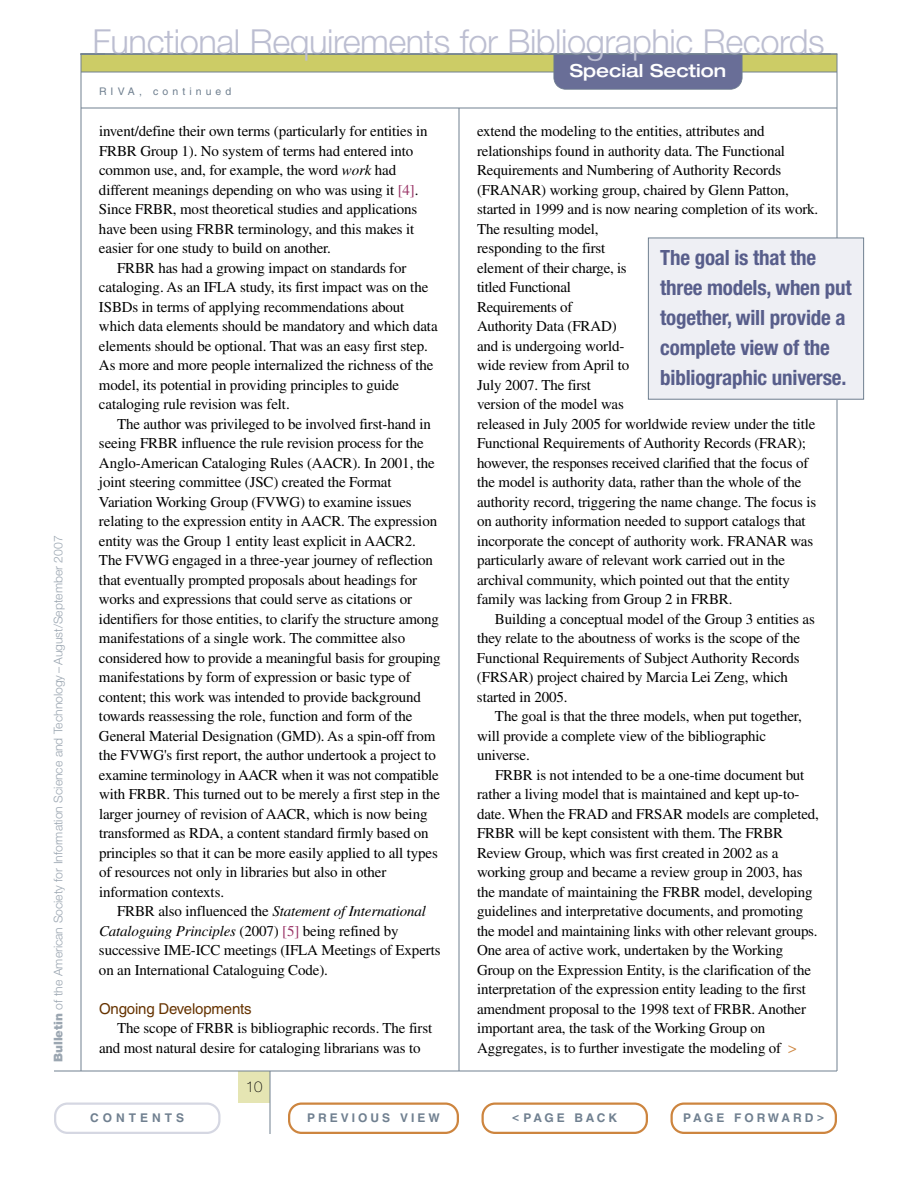
<style>
.page{position:relative;width:918px;height:1188px;background:#fff}
.page>*{position:absolute;margin:0;border:0;box-sizing:border-box;transform-origin:0 0}
.t1{font:300 34.5px "Helvetica Neue";letter-spacing:-.015em;color:#bcbed1}
.t2{font:700 condensed 21px/30px "Helvetica Neue";letter-spacing:-.01em;color:#585e8b}
.t3{font:500 expanded 18px "Helvetica Neue";color:#fff}
.t4{font:15px/19.5px "Times";letter-spacing:-.01em;color:#000}
.t5{font:15px "Helvetica";letter-spacing:-.01em;color:#630}
.t6{font:100 15px "Helvetica Neue";color:#000}
.t7{font:300 12px "Helvetica Neue";letter-spacing:-.005em;color:#9ba6b1}
.t8{font:700 12px "Helvetica";letter-spacing:.25em;color:#708090}
.t9{font:700 12px "Helvetica";letter-spacing:.215em;color:#708090}
.t10{font:700 12px "Helvetica";letter-spacing:.335em;color:#708090}
.t11{font:10.5px "Helvetica";letter-spacing:.39em;color:#708090}
.s1{font-weight:900}
.s2{font-style:italic}
.s3{color:#936}
.s4{color:#cd853f}
</style>
<div class="page">
<div style="left:81px;top:54px;width:756px;height:18px;background:#cc6"></div>
<div style="left:238px;top:1071px;width:32px;height:31px;background:#e5e5b3"></div>
<svg style="left:54px;top:1102px;width:166px;height:32px"></svg>
<hr style="left:81px;top:72px;width:756px;height:1px;background:#708090">
<hr style="left:54px;top:1071px;width:783px;height:1px;background:#708090">
<hr style="left:270px;top:1071px;width:1px;height:63px;background:#708090">
<hr style="left:81px;top:54px;width:1px;height:1017px;background:#708090">
<hr style="left:459px;top:108px;width:1px;height:963px;background:#708090">
<hr style="left:837px;top:54px;width:1px;height:1017px;background:#708090">
<hr style="left:81px;top:108px;width:756px;height:1px;background:#708090">
<svg style="left:670px;top:1102px;width:167px;height:32px"></svg>
<svg style="left:482px;top:1102px;width:166px;height:32px"></svg>
<svg style="left:288px;top:1102px;width:171px;height:32px"></svg>
<hr style="left:80px;top:54px;width:757px;height:1px;background:#708090">
<div style="left:554px;top:55px;width:188px;height:35px;background:#696e97"></div>
<div style="left:648px;top:238px;width:216px;height:161px;background:#eeeff4"></div>
<div style="left:648px;top:238px;width:216px;height:162px;border:1px solid #708090"></div>
<p class="t7" style="left:54px;top:1062px;width:528px;rotate:-90deg"><span class="s1">Bulletin</span> of the American Society for Information Science and Technology – August/September 2007</p>
<h1 class="t1" style="left:93px;top:29px;width:734px">Functional Requirements for Bibliographic Records</h1>
<p class="t11" style="left:99px;top:87px;width:134px">RIVA, continued</p>
<p class="t4" style="left:99px;top:123px;width:330px">invent/define their own terms (particularly for entities in FRBR Group 1). No system of terms had entered into common use, and, for example, the word <span class="s2">work</span> had different meanings depending on who was using it <span class="s3">[4]</span>.<br>Since FRBR, most theoretical studies and applications have been using FRBR terminology, and this makes it easier for one study to build on another.</p>
<p class="t4" style="left:99px;top:260px;width:340px;text-indent:18px">FRBR has had a growing impact on standards for cataloging. As an IFLA study, its first impact was on the ISBDs in terms of applying recommendations about which data elements should be mandatory and which data elements should be optional. That was an easy first step.<br>As more and more people internalized the richness of the model, its potential in providing principles to guide cataloging rule revision was felt.</p>
<p class="t4" style="left:99px;top:416px;width:343px;text-indent:18px">The author was privileged to be involved first-hand in seeing FRBR influence the rule revision process for the Anglo-American Cataloging Rules (AACR). In 2001, the joint steering committee (JSC) created the Format Variation Working Group (FVWG) to examine issues relating to the expression entity in AACR. The expression entity was the Group 1 entity least explicit in AACR2.<br>The FVWG engaged in a three-year journey of reflection that eventually prompted proposals about headings for works and expressions that could serve as citations or identifiers for those entities, to clarify the structure among manifestations of a single work. The committee also considered how to provide a meaningful basis for grouping manifestations by form of expression or basic type of content; this work was intended to provide background towards reassessing the role, function and form of the General Material Designation (GMD). As a spin-off from the FVWG's first report, the author undertook a project to examine terminology in AACR when it was not compatible with FRBR. This turned out to be merely a first step in the larger journey of revision of AACR, which is now being transformed as RDA, a content standard firmly based on principles so that it can be more easily applied to all types of resources not only in libraries but also in other information contexts.</p>
<p class="t4" style="left:99px;top:903px;width:343px;text-indent:18px">FRBR also influenced the <span class="s2">Statement of International Cataloguing Principles</span> (2007) <span class="s3">[5]</span> being refined by successive IME-ICC meetings (IFLA Meetings of Experts on an International Cataloguing Code).</p>
<p class="t5" style="left:99px;top:1003px;width:154px">Ongoing Developments</p>
<p class="t4" style="left:99px;top:1020px;width:335px;text-indent:18px">The scope of FRBR is bibliographic records. The first and most natural desire for cataloging librarians was to</p>
<p class="t6" style="left:246px;top:1081px;width:18px">10</p>
<p class="t3" style="left:570px;top:64px;width:158px">Special Section</p>
<p class="t4" style="left:477px;top:123px;width:343px">extend the modeling to the entities, attributes and relationships found in authority data. The Functional Requirements and Numbering of Authority Records (FRANAR) working group, chaired by Glenn Patton, started in 1999 and is now nearing completion of its work.<br>The resulting model,<br>responding to the first<br>element of their charge, is<br>titled Functional<br>Requirements of<br>Authority Data (FRAD)<br>and is undergoing world-<br>wide review from April to<br>July 2007. The first<br>version of the model was<br>released in July 2005 for worldwide review under the title Functional Requirements of Authority Records (FRAR); however, the responses received clarified that the focus of the model is authority data, rather than the whole of the authority record, triggering the name change. The focus is on authority information needed to support catalogs that incorporate the concept of authority work. FRANAR was particularly aware of relevant work carried out in the archival community, which pointed out that the entity family was lacking from Group 2 in FRBR.</p>
<p class="t4" style="left:477px;top:611px;width:339px;text-indent:18px">Building a conceptual model of the Group 3 entities as they relate to the aboutness of works is the scope of the Functional Requirements of Subject Authority Records (FRSAR) project chaired by Marcia Lei Zeng, which started in 2005.</p>
<p class="t4" style="left:477px;top:708px;width:326px;text-indent:18px">The goal is that the three models, when put together, will provide a complete view of the bibliographic universe.</p>
<p class="t4" style="left:477px;top:767px;width:344px;text-indent:18px">FRBR is not intended to be a one-time document but rather a living model that is maintained and kept up-to&shy;date. When the FRAD and FRSAR models are completed, FRBR will be kept consistent with them. The FRBR Review Group, which was first created in 2002 as a working group and became a review group in 2003, has the mandate of maintaining the FRBR model, developing guidelines and interpretative documents, and promoting the model and maintaining links with other relevant groups.<br>One area of active work, undertaken by the Working Group on the Expression Entity, is the clarification of the interpretation of the expression entity leading to the first amendment proposal to the 1998 text of FRBR. Another important area, the task of the Working Group on Aggregates, is to further investigate the modeling of <span class="s4">&gt;</span></p>
<h2 class="t2" style="left:660px;top:245px;width:193px">The goal is that the three models, when put together, will provide a complete view of the bibliographic universe.</h2>
<p class="t10" style="left:90px;top:1113px;width:95px">CONTENTS</p>
<p class="t8" style="left:307px;top:1113px;width:134px">PREVIOUS VIEW</p>
<p class="t9" style="left:512px;top:1113px;width:107px">&lt; PAGE BACK</p>
<p class="t8" style="left:683px;top:1113px;width:143px">PAGE FORWARD&gt;</p>
</div>
